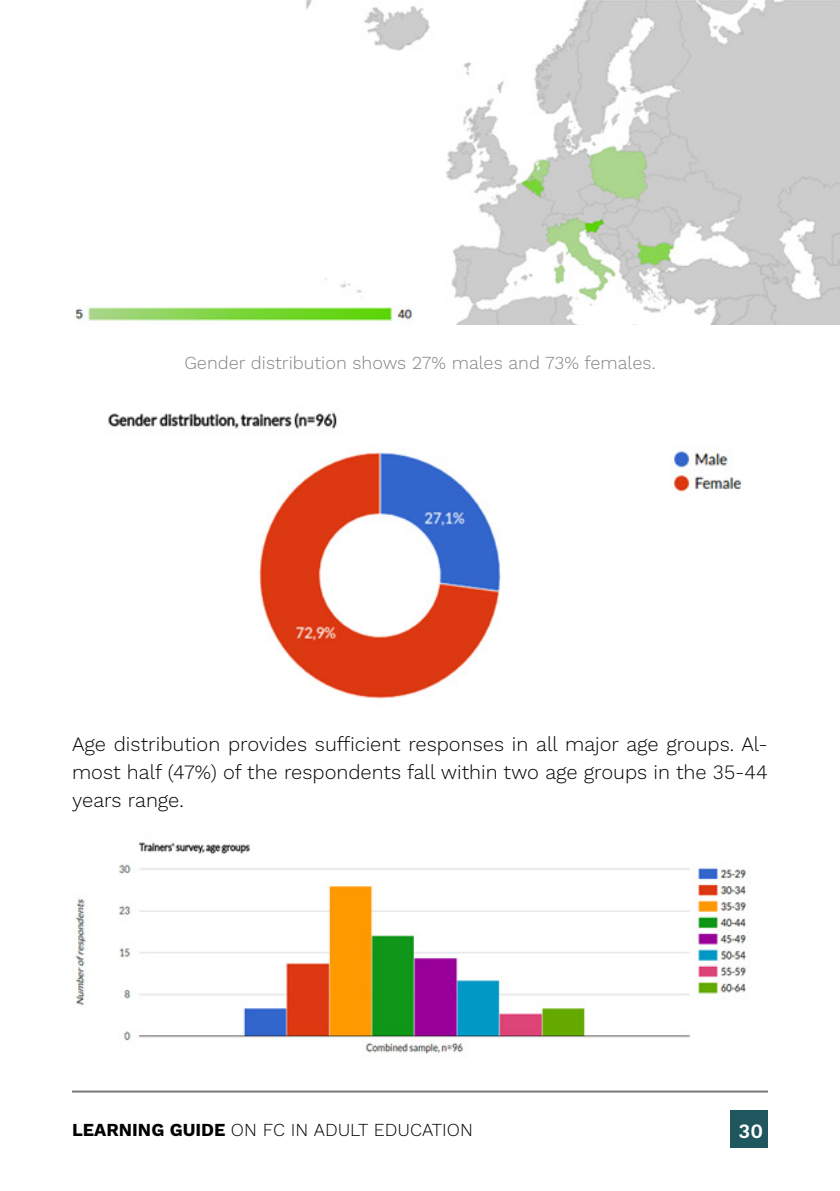
<style>
.page{position:relative;width:840px;height:1191px;background:#fff}
.page>*{position:absolute;margin:0;border:0;box-sizing:border-box;transform-origin:0 0}
.t1{font:300 20px/28px "Work Sans";color:#000;text-align:justify}
.t2{font:600 20px "Work Sans";color:#fff}
.t3{font:300 18px "Work Sans";color:#808285}
.t4{font:300 18px "Work Sans";color:#000}
.s1{font-weight:700}
</style>
<div class="page">
<hr style="left:72px;top:1090px;width:695px;height:2px;background:#77787b">
<div style="left:730px;top:1110px;width:37px;height:37px;background:#20565d"></div>
<img style="left:75px;top:842px;width:676px;height:216px">
<img style="left:108px;top:412px;width:635px;height:287px">
<img style="left:75px;top:0;width:764px;height:324px">
<p class="t3" style="left:184px;top:352px;width:472px">Gender distribution shows 27% males and 73% females.</p>
<p class="t1" style="left:72px;top:731px;width:697px">Age distribution provides sufficient responses in all major age groups. Al&shy;most half (47%) of the respondents fall within two age groups in the 35-44 years range.</p>
<p class="t4" style="left:72px;top:1119px;width:402px"><span class="s1">LEARNING GUIDE</span> ON FC IN ADULT EDUCATION</p>
<p class="t2" style="left:738px;top:1119px;width:26px">30</p>
</div>
